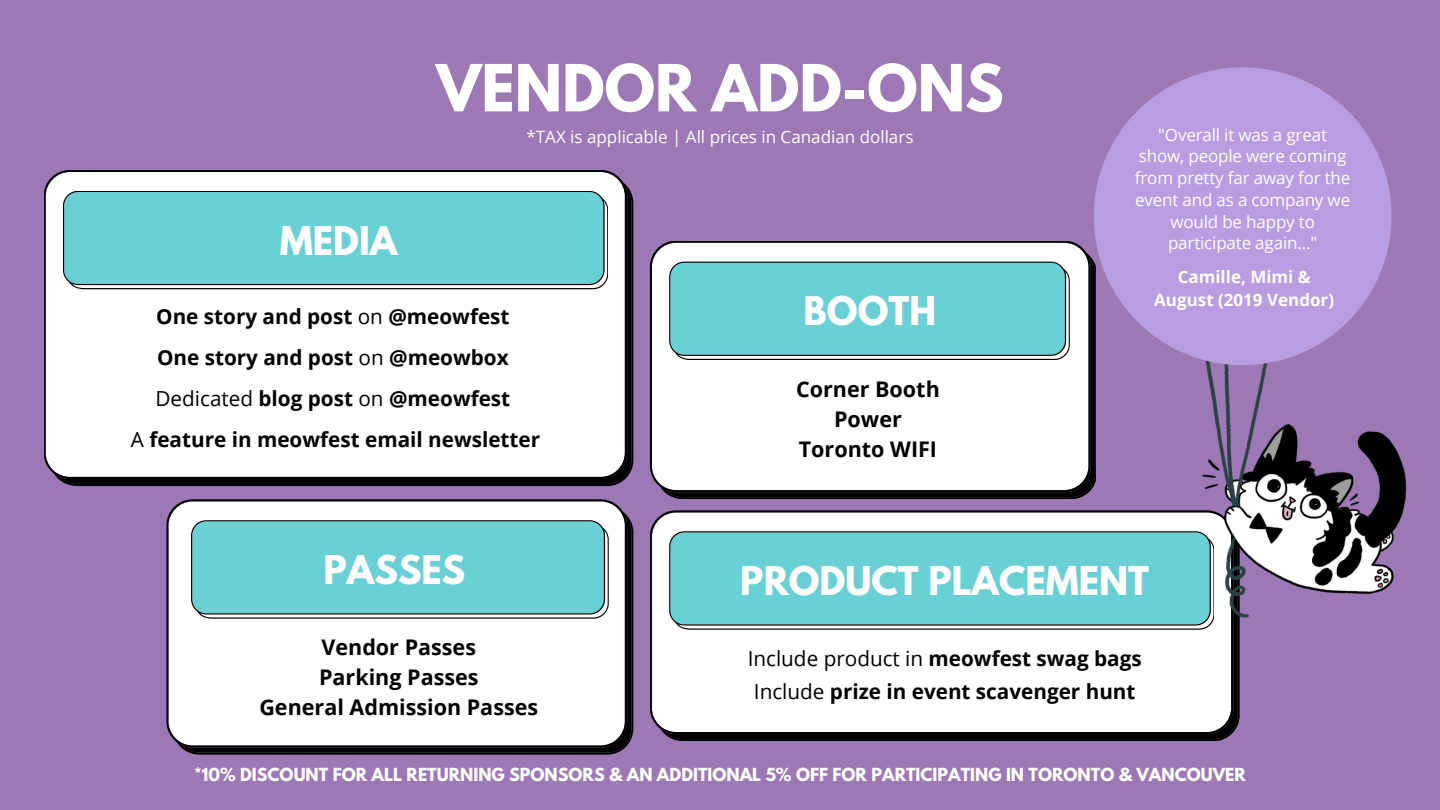
<style>
.page{position:relative;width:1440px;height:810px;background:#9c78b4}
.page>*{position:absolute;margin:0;border:0;box-sizing:border-box;transform-origin:0 0}
.t1{font:700 57.5px "League Spartan";color:#fff}
.t2{font:700 35.1px "League Spartan";color:#fff}
.t3{font:700 21.5px/29.8px "Open Sans";color:#000;text-align:center}
.t4{font:700 20.7px/41px "Open Sans";color:#000;text-align:center}
.t5{font:17px/21.8px "Open Sans";letter-spacing:-.01em;color:#fff;text-align:center}
.t6{font:700 17px/23.3px "Open Sans";color:#fff;text-align:center}
.t7{font:700 16px "League Spartan";color:#fff}
.s1{font-weight:400}
</style>
<div class="page">
<svg style="left:650px;top:510px;width:590px;height:231px;background:#e5e4e5"></svg>
<svg style="left:669px;top:531px;width:545px;height:99px;background:#6cc7cc"></svg>
<svg style="left:44px;top:170px;width:589px;height:316px;background:#ecebec"></svg>
<svg style="left:63px;top:191px;width:545px;height:98px;background:#6bcacf"></svg>
<svg style="left:166px;top:499px;width:467px;height:256px;background:#e5e4e5"></svg>
<svg style="left:191px;top:520px;width:417px;height:99px;background:#6cc9cf"></svg>
<svg style="left:650px;top:241px;width:397px;height:257px;background:#ededed"></svg>
<svg style="left:669px;top:262px;width:378px;height:98px;background:#6ac8cd"></svg>
<img style="left:1047px;top:129px;width:360px;height:497px">
<div style="left:1094px;top:67px;width:298px;height:298px;background:#b99de1;border-radius:50%"></div>
<h1 class="t1" style="left:436px;top:60px;width:569px">VENDOR ADD-ONS</h1>
<p class="t5" style="left:527px;top:126px;width:388px">*TAX is applicable | All prices in Canadian dollars</p>
<p class="t5" style="left:1135px;top:123px;width:217px">"Overall it was a great show, people were coming from pretty far away for the event and as a company we would be happy to participate again..."</p>
<p class="t6" style="left:1154px;top:265px;width:181px">Camille, Mimi &amp;<br>August (2019 Vendor)</p>
<h2 class="t2" style="left:280px;top:223px;width:119px">MEDIA</h2>
<h2 class="t2" style="left:804px;top:294px;width:134px">BOOTH</h2>
<p class="t4" style="left:131px;top:296px;width:411px">One story and post <span class="s1">on</span> @meowfest<br>One story and post <span class="s1">on</span> @meowbox <span class="s1">Dedicated</span> blog post <span class="s1">on</span> @meowfest<br><span class="s1">A</span> feature in meowfest email newsletter</p>
<p class="t3" style="left:796px;top:374px;width:145px">Corner Booth<br>Power<br>Toronto WIFI</p>
<h2 class="t2" style="left:324px;top:552px;width:143px">PASSES</h2>
<p class="t3" style="left:259px;top:632px;width:280px">Vendor Passes<br>Parking Passes<br>General Admission Passes</p>
<h2 class="t2" style="left:740px;top:564px;width:410px">PRODUCT PLACEMENT</h2>
<p class="t4" style="left:748px;top:641px;width:396px;line-height:33px"><span class="s1">Include product in</span> meowfest swag bags<br><span class="s1">Include</span> prize in event scavenger hunt</p>
<p class="t7" style="left:194px;top:766px;width:1053px">*10% DISCOUNT FOR ALL RETURNING SPONSORS &amp; AN ADDITIONAL 5% OFF FOR PARTICIPATING IN TORONTO &amp; VANCOUVER</p>
</div>
